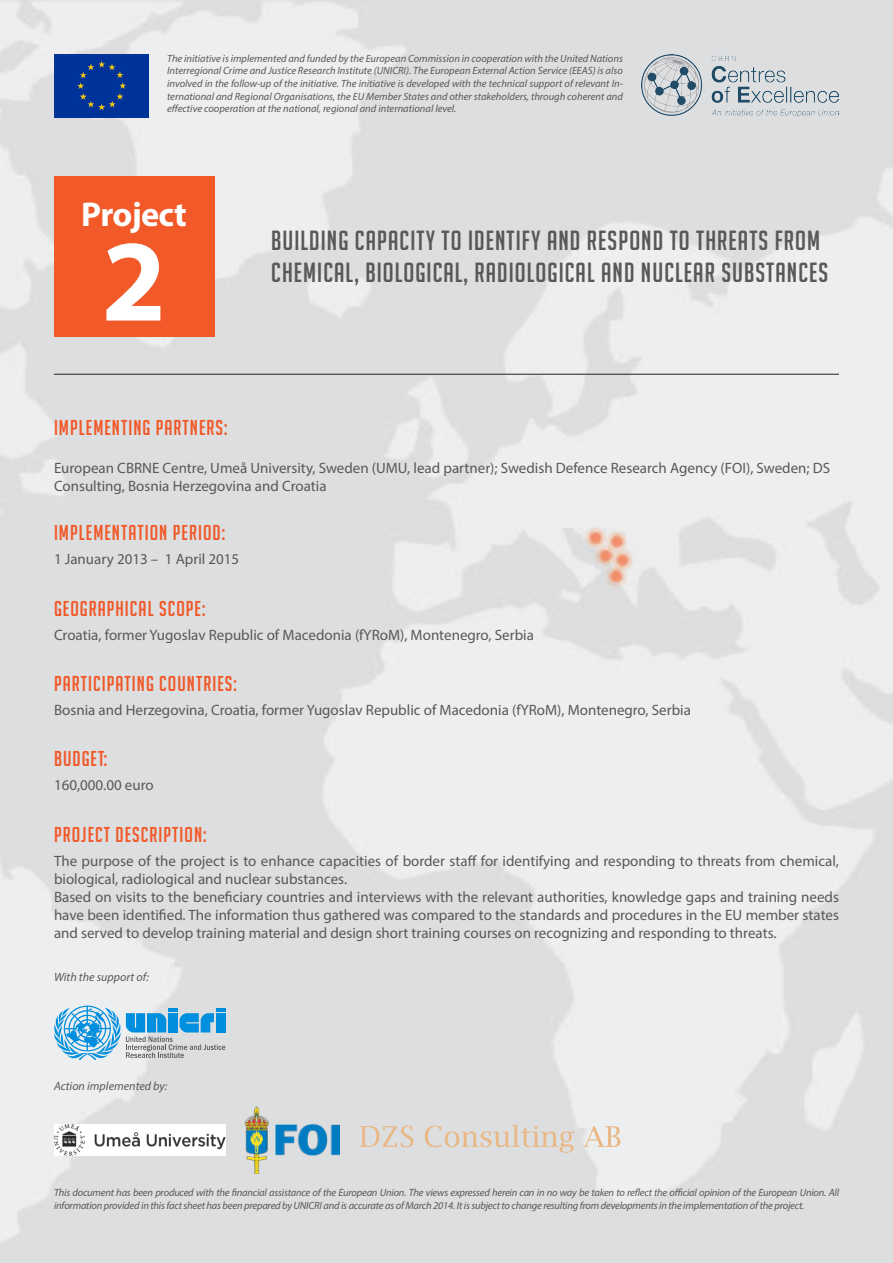
<style>
.page{position:relative;width:893px;height:1263px;background:#fff}
.page>*{position:absolute;margin:0;border:0;box-sizing:border-box;transform-origin:0 0}
.t1{font:700 117px "Myriad Pro";color:#fff}
.t2{font:700 34.5px "Myriad Pro";letter-spacing:-.02em;color:#fff}
.t3{font:27px/32.4px "Big Noodle Titling";letter-spacing:.04em;color:#57585a}
.t4{font:21px "Big Noodle Titling";letter-spacing:.05em;color:#f15929}
.t5{font:15px/18px "Myriad Pro";color:#57585a}
.t6{font:italic 12px "Myriad Pro";color:#57585a}
.t7{font:italic 10.5px/12.6px "Myriad Pro";letter-spacing:-.02em;color:#57585a}
</style>
<div class="page">
<img style="left:0;top:0;width:893px;height:1263px">
<svg style="left:54px;top:1005px;width:171px;height:55px;background:#90c1de"></svg>
<div style="left:54px;top:54px;width:95px;height:63px;background:#039"></div>
<img style="left:641px;top:54px;width:198px;height:62px">
<div style="left:54px;top:176px;width:160px;height:160px;background:#f15929"></div>
<hr style="left:54px;top:374px;width:785px;height:1px;background:#231f20">
<img style="left:54px;top:1125px;width:171px;height:30px">
<svg style="left:360px;top:1126px;width:53px;height:21px"></svg>
<svg style="left:425px;top:1125px;width:149px;height:28px;background:#dfd5cc"></svg>
<svg style="left:583px;top:1126px;width:37px;height:21px"></svg>
<img style="left:245px;top:1107px;width:94px;height:67px">
<p class="t7" style="left:167px;top:52px;width:457px;text-align:justify">The initiative is implemented and funded by the European Commission in cooperation with the United Nations Interregional Crime and Justice Research Institute (UNICRI). The European External Action Service (EEAS) is also involved in the follow-up of the initiative. The initiative is developed with the technical support of relevant In&shy;ternational and Regional Organisations, the EU Member States and other stakeholders, through coherent and effective cooperation at the national, regional and international level.</p>
<p class="t2" style="left:81px;top:192px;width:107px">Project</p>
<p class="t1" style="left:102px;top:205px;width:66px">2</p>
<p class="t4" style="left:54px;top:416px;width:175px">IMPLEMENTING PARTNERS:</p>
<p class="t3" style="left:271px;top:224px;width:559px">BUILDING CAPACITY TO IDENTIFY AND RESPOND TO THREATS FROM<br>CHEMICAL, BIOLOGICAL, RADIOLOGICAL AND NUCLEAR SUBSTANCES</p>
<p class="t5" style="left:54px;top:459px;width:778px">European CBRNE Centre, Umeå University, Sweden (UMU, lead partner); Swedish Defence Research Agency (FOI), Sweden; DS<br>Consulting, Bosnia Herzegovina and Croatia</p>
<p class="t4" style="left:54px;top:522px;width:173px">IMPLEMENTATION PERIOD:</p>
<p class="t5" style="left:54px;top:550px;width:187px">1 January 2013 – 1 April 2015</p>
<p class="t4" style="left:54px;top:597px;width:153px">GEOGRAPHICAL SCOPE:</p>
<p class="t5" style="left:54px;top:625px;width:481px">Croatia, former Yugoslav Republic of Macedonia (fYRoM), Montenegro, Serbia</p>
<p class="t4" style="left:54px;top:672px;width:184px">PARTICIPATING COUNTRIES:</p>
<p class="t5" style="left:54px;top:701px;width:638px">Bosnia and Herzegovina, Croatia, former Yugoslav Republic of Macedonia (fYRoM), Montenegro, Serbia</p>
<p class="t4" style="left:54px;top:747px;width:55px">BUDGET:</p>
<p class="t5" style="left:54px;top:776px;width:101px">160,000.00 euro</p>
<p class="t4" style="left:54px;top:823px;width:154px">PROJECT DESCRIPTION:</p>
<p class="t5" style="left:54px;top:851px;width:786px">The purpose of the project is to enhance capacities of border staff for identifying and responding to threats from chemical, biological, radiological and nuclear substances.</p>
<p class="t5" style="left:54px;top:887px;width:786px;text-align:justify">Based on visits to the beneficiary countries and interviews with the relevant authorities, knowledge gaps and training needs have been identified. The information thus gathered was compared to the standards and procedures in the EU member states and served to develop training material and design short training courses on recognizing and responding to threats.</p>
<p class="t6" style="left:54px;top:970px;width:97px">With the support of:</p>
<p class="t6" style="left:54px;top:1079px;width:115px">Action implemented by:</p>
<p class="t7" style="left:54px;top:1186px;width:787px">This document has been produced with the financial assistance of the European Union. The views expressed herein can in no way be taken to reflect the official opinion of the European Union. All information provided in this fact sheet has been prepared by UNICRI and is accurate as of March 2014. It is subject to change resulting from developments in the implementation of the project.</p>
</div>
